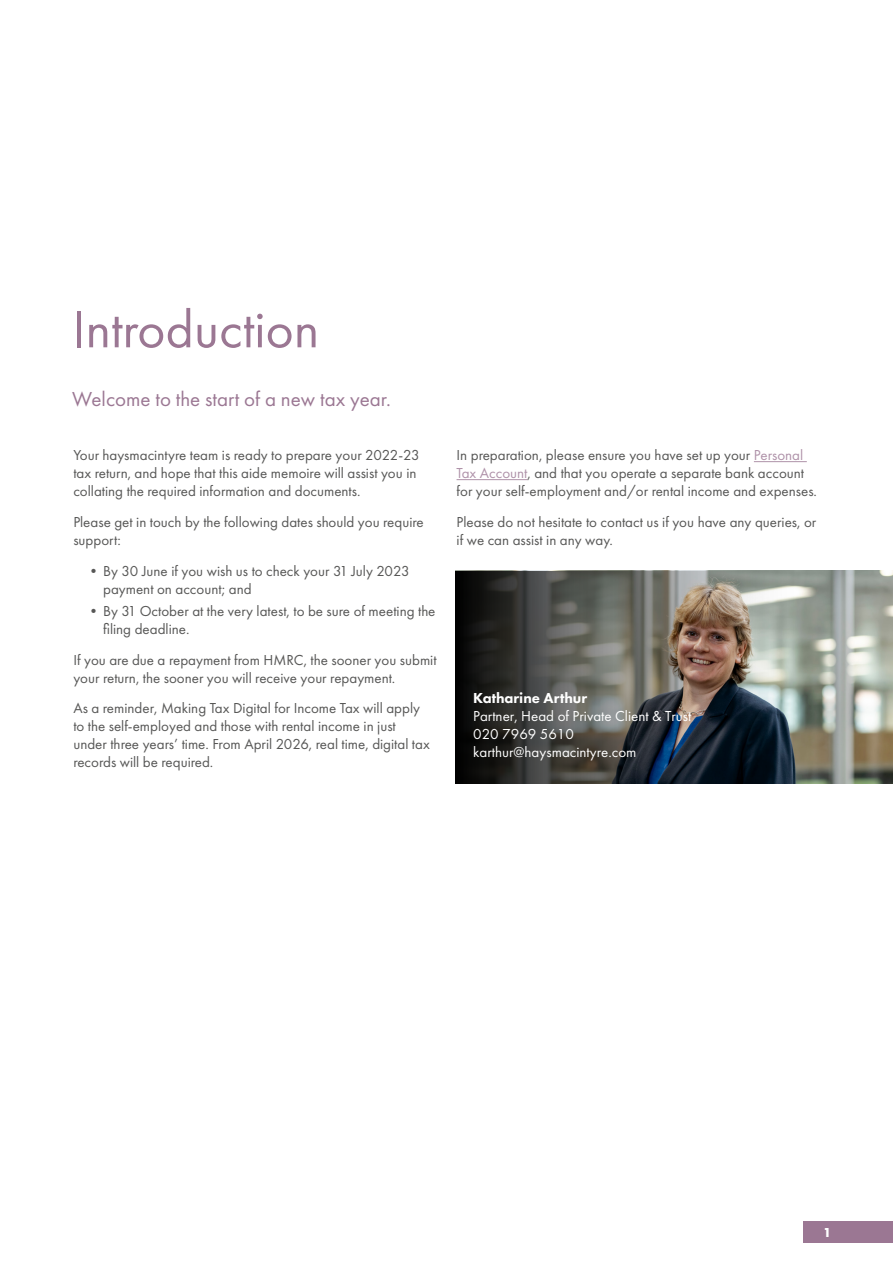
<style>
.page{position:relative;width:893px;height:1263px;background:#fff}
.page>*{position:absolute;margin:0;border:0;box-sizing:border-box;transform-origin:0 0}
.t1{font:54px "Futura PT";color:#9b7793}
.t2{font:21px "Futura PT";color:#9b7793}
.t3{font:15px/18px "Futura PT";color:#575756}
.t4{font:15px/18px "Futura PT";color:#fff}
.t5{font:800 15px "Futura PT";color:#fff}
.t6{font:700 13.5px "Futura PT";color:#fff}
.s1{color:#af92a9}
</style>
<div class="page">
<hr style="left:754px;top:461px;width:53px;height:1px;background:#af92a9">
<hr style="left:457px;top:479px;width:70px;height:1px;background:#af92a9">
<img style="left:799px;top:571px;width:94px;height:212px">
<img style="left:455px;top:571px;width:344px;height:212px">
<div style="left:804px;top:1221px;width:89px;height:21px;background:#9b7793"></div>
<h1 class="t1" style="left:72px;top:297px;width:248px">Introduction</h1>
<h2 class="t2" style="left:72px;top:387px;width:320px">Welcome to the start of a new tax year.</h2>
<p class="t3" style="left:73px;top:446px;width:348px">Your haysmacintyre team is ready to prepare your 2022-23 tax return, and hope that this aide memoire will assist you in collating the required information and documents.</p>
<p class="t3" style="left:73px;top:513px;width:352px">Please get in touch by the following dates should you require support:</p>
<p class="t3" style="left:103px;top:562px;width:308px;text-indent:-17px">•By 30 June if you wish us to check your 31 July 2023 payment on account; and</p>
<p class="t3" style="left:103px;top:602px;width:334px;text-indent:-17px">•By 31 October at the very latest, to be sure of meeting the filing deadline.</p>
<p class="t3" style="left:73px;top:651px;width:365px">If you are due a repayment from HMRC, the sooner you submit your return, the sooner you will receive your repayment.</p>
<p class="t3" style="left:73px;top:699px;width:358px">As a reminder, Making Tax Digital for Income Tax will apply to the self-employed and those with rental income in just under three years’ time. From April 2026, real time, digital tax records will be required.</p>
<p class="t3" style="left:457px;top:446px;width:362px">In preparation, please ensure you have set up your <span class="s1">Personal<br>Tax Account</span>, and that you operate a separate bank account for your self-employment and/or rental income and expenses.</p>
<p class="t3" style="left:457px;top:513px;width:361px">Please do not hesitate to contact us if you have any queries, or if we can assist in any way.</p>
<p class="t5" style="left:473px;top:689px;width:115px">Katharine Arthur</p>
<p class="t4" style="left:473px;top:707px;width:220px">Partner, Head of Private Client &amp; Trust<br>020 7969 5610 karthur@haysmacintyre.com</p>
<p class="t6" style="left:825px;top:1223px;width:6px">1</p>
</div>
